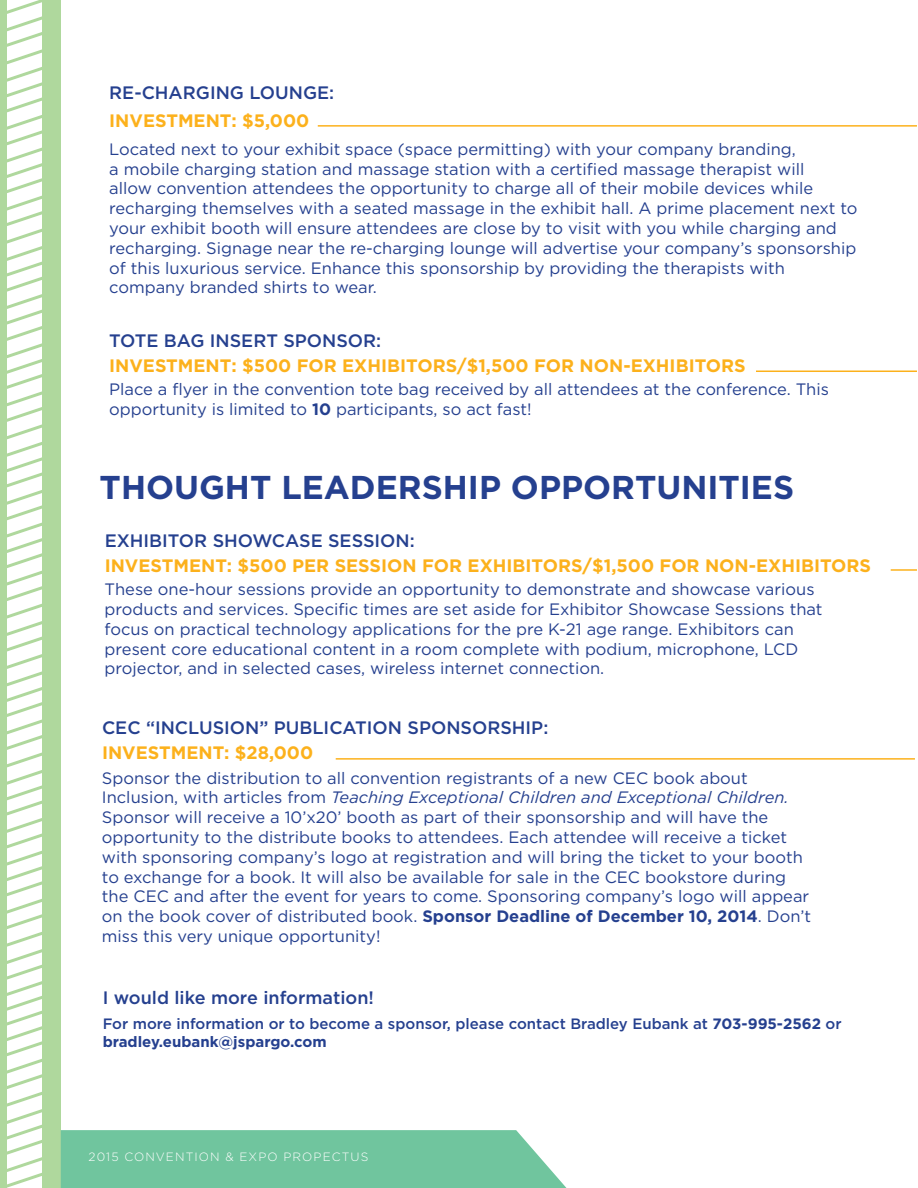
<style>
.page{position:relative;width:918px;height:1188px;background:#fff}
.page>*{position:absolute;margin:0;border:0;box-sizing:border-box;transform-origin:0 0}
.t1{font:700 33px "Gotham";color:#25408f}
.t2{font:700 18px "Gotham";color:#fcb11c}
.t3{font:500 18px "Gotham";color:#25408f}
.t4{font:16.5px/19.8px "Gotham";color:#25408f}
.t5{font:500 15px/18px "Gotham";color:#25408f}
.t6{font:300 12px "Gotham";letter-spacing:.09em;color:#fff}
.s1{font-weight:700}
.s2{font-style:italic}
</style>
<div class="page">
<div style="left:42px;top:0;width:19px;height:1188px;background:#afd89d"></div>
<svg style="left:0;top:0;width:42px;height:1188px"></svg>
<div style="left:61px;top:1130px;width:506px;height:58px;background:#70c59e"></div>
<hr style="left:336px;top:758px;width:579px;height:2px;background:#fcb11c">
<hr style="left:891px;top:569px;width:26px;height:2px;background:#fcb11c">
<hr style="left:756px;top:371px;width:161px;height:1px;background:#fcb11c">
<hr style="left:318px;top:125px;width:599px;height:2px;background:#fcb11c">
<p class="t3" style="left:109px;top:81px;width:226px">RE-CHARGING LOUNGE:</p>
<p class="t2" style="left:109px;top:109px;width:202px">INVESTMENT: $5,000</p>
<p class="t4" style="left:109px;top:139px;width:750px">Located next to your exhibit space (space permitting) with your company branding,<br>a mobile charging station and massage station with a certified massage therapist will<br>allow convention attendees the opportunity to charge all of their mobile devices while recharging themselves with a seated massage in the exhibit hall. A prime placement next to your exhibit booth will ensure attendees are close by to visit with you while charging and recharging. Signage near the re-charging lounge will advertise your company’s sponsorship of this luxurious service. Enhance this sponsorship by providing the therapists with company branded shirts to wear.</p>
<p class="t3" style="left:109px;top:329px;width:274px">TOTE BAG INSERT SPONSOR:</p>
<p class="t2" style="left:109px;top:354px;width:638px">INVESTMENT: $500 FOR EXHIBITORS/$1,500 FOR NON-EXHIBITORS</p>
<p class="t4" style="left:109px;top:379px;width:721px">Place a flyer in the convention tote bag received by all attendees at the conference. This opportunity is limited to <span class="s1">10</span> participants, so act fast!</p>
<h1 class="t1" style="left:100px;top:465px;width:696px">THOUGHT LEADERSHIP OPPORTUNITIES</h1>
<p class="t3" style="left:105px;top:529px;width:312px">EXHIBITOR SHOWCASE SESSION:</p>
<p class="t2" style="left:105px;top:554px;width:768px">INVESTMENT: $500 PER SESSION FOR EXHIBITORS/$1,500 FOR NON-EXHIBITORS</p>
<p class="t4" style="left:105px;top:579px;width:719px">These one-hour sessions provide an opportunity to demonstrate and showcase various products and services. Specific times are set aside for Exhibitor Showcase Sessions that focus on practical technology applications for the pre K-21 age range. Exhibitors can present core educational content in a room complete with podium, microphone, LCD projector, and in selected cases, wireless internet connection.</p>
<p class="t3" style="left:102px;top:716px;width:448px">CEC “INCLUSION” PUBLICATION SPONSORSHIP:</p>
<p class="t2" style="left:102px;top:741px;width:213px">INVESTMENT: $28,000</p>
<p class="t4" style="left:102px;top:768px;width:711px">Sponsor the distribution to all convention registrants of a new CEC book about Inclusion, with articles from <span class="s2">Teaching Exceptional Children and Exceptional Children.<br></span>Sponsor will receive a 10’x20’ booth as part of their sponsorship and will have the opportunity to the distribute books to attendees. Each attendee will receive a ticket with sponsoring company’s logo at registration and will bring the ticket to your booth to exchange for a book. It will also be available for sale in the CEC bookstore during the CEC and after the event for years to come. Sponsoring company’s logo will appear on the book cover of distributed book. <span class="s1">Sponsor Deadline of December 10, 2014</span>. Don’t miss this very unique opportunity!</p>
<p class="t3" style="left:103px;top:986px;width:273px">I would like more information!</p>
<p class="t5" style="left:103px;top:1015px;width:740px">For more information or to become a sponsor, please contact Bradley Eubank at <span class="s1">703-995-2562</span> or <span class="s1">bradley.eubank@jspargo.com</span></p>
<p class="t6" style="left:89px;top:1149px;width:281px">2015 CONVENTION &amp; EXPO PROPECTUS</p>
</div>
